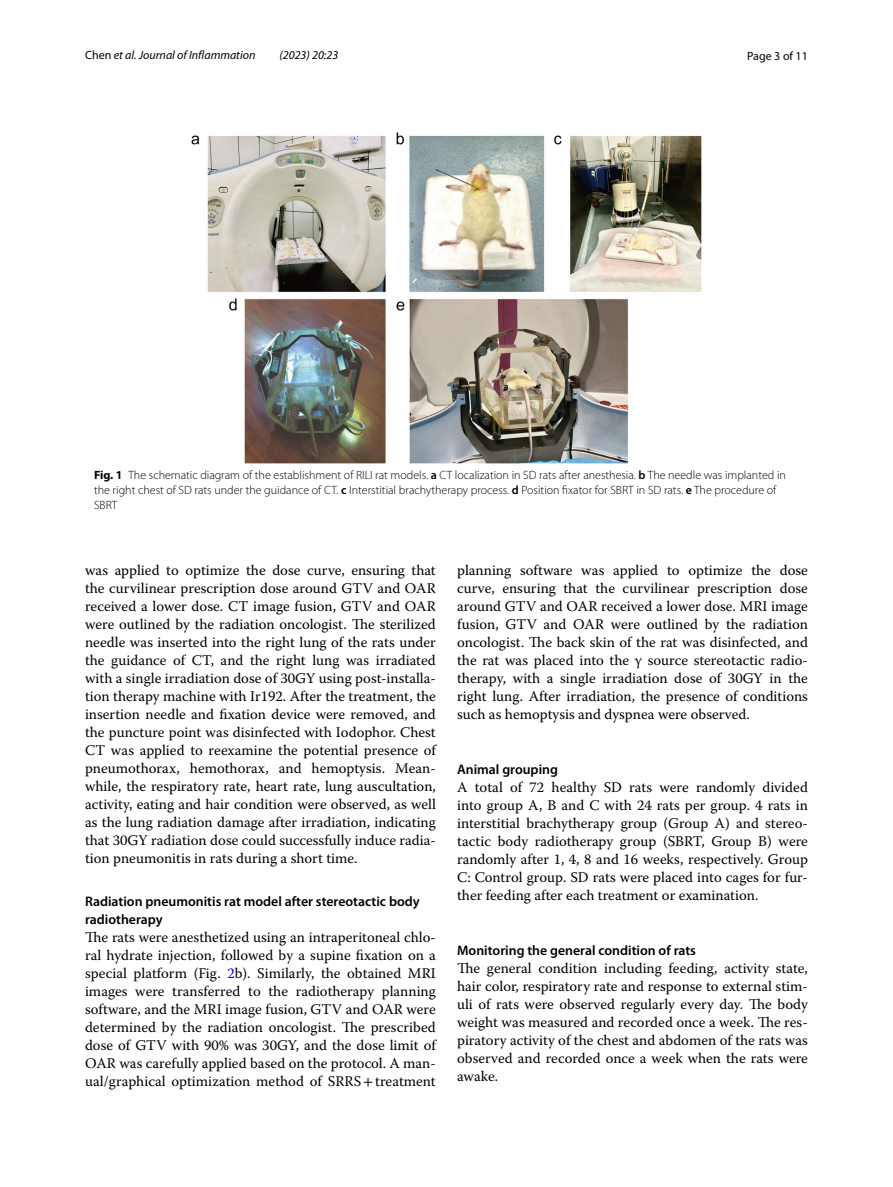
<style>
.page{position:relative;width:893px;height:1187px;background:#fff}
.page>*{position:absolute;margin:0;border:0;box-sizing:border-box;transform-origin:0 0}
.t1{font:14.7px/18px "Warnock Pro";color:#000;text-align:justify}
.t2{font:600 13.8px/18px "Myriad Pro";color:#000}
.t3{font:300 12px/15px "Myriad Pro";color:#000}
.t4{font:italic 12px "Myriad Pro";color:#000}
.t5{font:12px "Myriad Pro";color:#000}
.s1{font-style:normal}
.s2{font-weight:700}
.s3{font-weight:600}
.s4{color:#00f}
.s5{font-family:"STIX"}
</style>
<div class="page">
<img style="left:191px;top:133px;width:511px;height:331px">
<p class="t4" style="left:85px;top:48px;width:172px"><span class="s1">Chen</span> et al. Journal of Inflammation</p>
<p class="t4" style="left:280px;top:48px;width:60px">(2023) 20:23</p>
<p class="t5" style="left:747px;top:48px;width:62px">Page 3 of 11</p>
<p class="t3" style="left:94px;top:467px;width:693px"><span class="s2">Fig. 1</span> The schematic diagram of the establishment of RILI rat models. <span class="s3">a</span> CT localization in SD rats after anesthesia. <span class="s3">b</span> The needle was implanted in the right chest of SD rats under the guidance of CT. <span class="s3">c</span> Interstitial brachytherapy process. <span class="s3">d</span> Position fixator for SBRT in SD rats. <span class="s3">e</span> The procedure of<br>SBRT</p>
<p class="t1" style="left:85px;top:561px;width:352px">was applied to optimize the dose curve, ensuring that the curvilinear prescription dose around GTV and OAR received a lower dose. CT image fusion, GTV and OAR were outlined by the radiation oncologist. The sterilized needle was inserted into the right lung of the rats under the guidance of CT, and the right lung was irradiated with a single irradiation dose of 30GY using post-installa&shy;tion therapy machine with Ir192. After the treatment, the insertion needle and fixation device were removed, and the puncture point was disinfected with Iodophor. Chest CT was applied to reexamine the potential presence of pneumothorax, hemothorax, and hemoptysis. Mean&shy;while, the respiratory rate, heart rate, lung auscultation, activity, eating and hair condition were observed, as well as the lung radiation damage after irradiation, indicating that 30GY radiation dose could successfully induce radia&shy;tion pneumonitis in rats during a short time.</p>
<p class="t2" style="left:85px;top:891px;width:336px">Radiation pneumonitis rat model after stereotactic body radiotherapy</p>
<p class="t1" style="left:85px;top:927px;width:352px">The rats were anesthetized using an intraperitoneal chlo&shy;ral hydrate injection, followed by a supine fixation on a special platform (Fig. <span class="s4">2</span>b). Similarly, the obtained MRI images were transferred to the radiotherapy planning software, and the MRI image fusion, GTV and OAR were determined by the radiation oncologist. The prescribed dose of GTV with 90% was 30GY, and the dose limit of OAR was carefully applied based on the protocol. A man&shy;ual/graphical optimization method of SRRS<span class="s5">+</span>treatment</p>
<p class="t1" style="left:457px;top:561px;width:352px">planning software was applied to optimize the dose curve, ensuring that the curvilinear prescription dose around GTV and OAR received a lower dose. MRI image fusion, GTV and OAR were outlined by the radiation oncologist. The back skin of the rat was disinfected, and the rat was placed into the γ source stereotactic radio&shy;therapy, with a single irradiation dose of 30GY in the right lung. After irradiation, the presence of conditions such as hemoptysis and dyspnea were observed.</p>
<p class="t2" style="left:457px;top:760px;width:102px">Animal grouping</p>
<p class="t1" style="left:457px;top:777px;width:352px">A total of 72 healthy SD rats were randomly divided into group A, B and C with 24 rats per group. 4 rats in interstitial brachytherapy group (Group A) and stereo&shy;tactic body radiotherapy group (SBRT, Group B) were randomly after 1, 4, 8 and 16 weeks, respectively. Group C: Control group. SD rats were placed into cages for fur&shy;ther feeding after each treatment or examination.</p>
<p class="t2" style="left:457px;top:940px;width:240px">Monitoring the general condition of rats</p>
<p class="t1" style="left:457px;top:958px;width:352px">The general condition including feeding, activity state, hair color, respiratory rate and response to external stim&shy;uli of rats were observed regularly every day. The body weight was measured and recorded once a week. The res&shy;piratory activity of the chest and abdomen of the rats was observed and recorded once a week when the rats were awake.</p>
</div>
